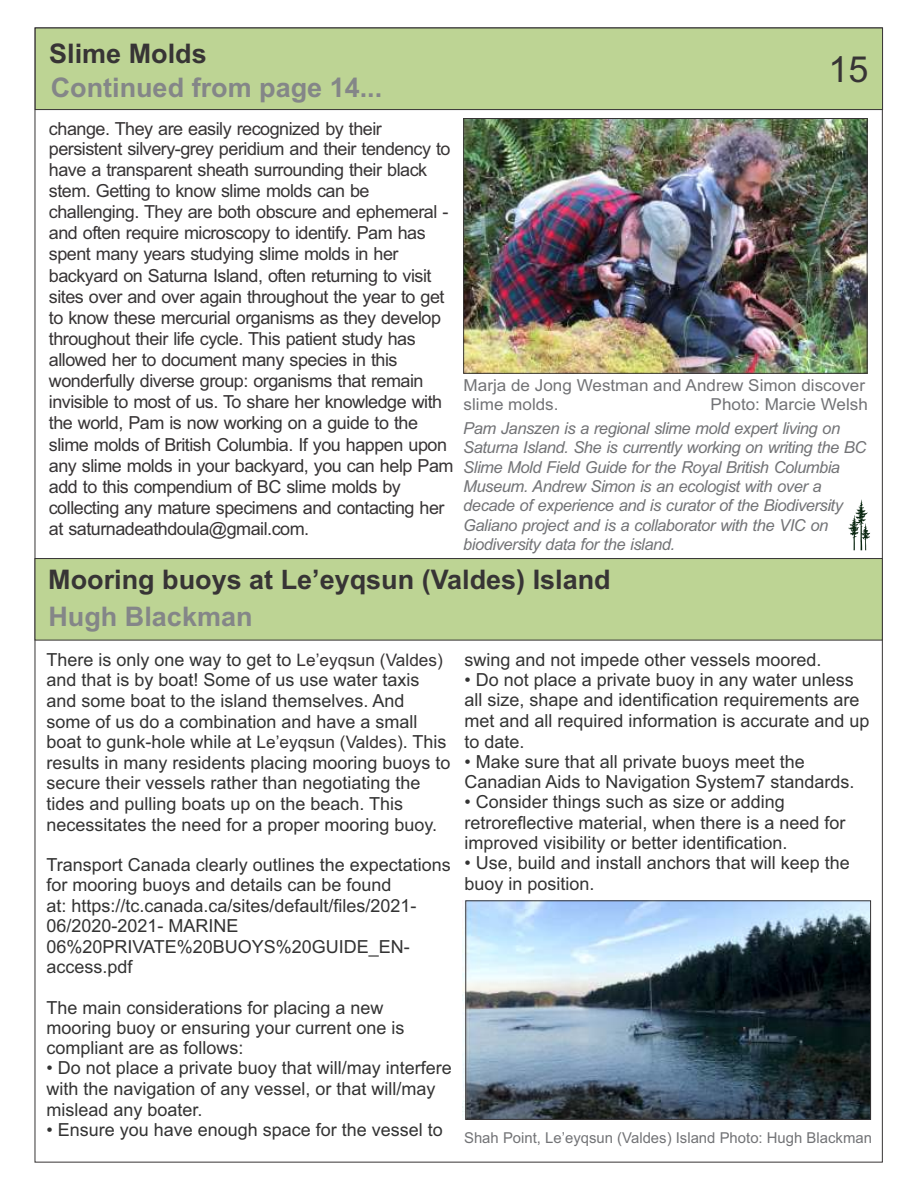
<style>
.page{position:relative;width:918px;height:1188px;background:#fff}
.page>*{position:absolute;margin:0;border:0;box-sizing:border-box;transform-origin:0 0}
.t1{font:36px "Arial";color:#373435}
.t2{font:700 27px "Arial";color:#373435}
.t3{font:700 27px "Arial";color:#848688}
.t4{font:18px/20.5px "Arial";color:#333}
.t5{font:18px/21.1px "Arial";letter-spacing:-.03em;color:#373435}
.t6{font:italic 16.5px/19.4px "Arial";letter-spacing:-.03em;color:#727376}
.t7{font:16.5px/18.5px "Arial";color:#727376;scale:1.04 1}
.t8{font:15px "Arial";color:#727376}
.s1{font-size:17.25px;color:#373435}
</style>
<div class="page">
<div style="left:35px;top:28px;width:848px;height:82px;background:#bdd494"></div>
<img style="left:465px;top:120px;width:400px;height:251px">
<div style="left:463px;top:118px;width:404px;height:255px;border:1px solid #373435"></div>
<img style="left:462px;top:901px;width:407px;height:218px">
<div style="left:466px;top:901px;width:405px;height:219px;border:1px solid #373435"></div>
<div style="left:35px;top:558px;width:848px;height:82px;background:#bdd494"></div>
<svg style="left:848px;top:500px;width:22px;height:50px"></svg>
<h2 class="t2" style="left:49px;top:43px;width:159px">Slime Molds</h2>
<h2 class="t3" style="left:51px;top:77px;width:333px">Continued from page 14...</h2>
<p class="t5" style="left:49px;top:120px;width:334px">change. They are easily recognized by their</p>
<p class="t5" style="left:49px;top:140px;width:406px">persistent silvery-grey peridium and their tendency to have a transparent sheath surrounding their black stem. Getting to know slime molds can be challenging. They are both obscure and ephemeral - and often require microscopy to identify. Pam has spent many years studying slime molds in her backyard on Saturna Island, often returning to visit sites over and over again throughout the year to get to know these mercurial organisms as they develop throughout their life cycle. This patient study has allowed her to document many species in this wonderfully diverse group: organisms that remain invisible to most of us. To share her knowledge with the world, Pam is now working on a guide to the slime molds of British Columbia. If you happen upon any slime molds in your backyard, you can help Pam add to this compendium of BC slime molds by collecting any mature specimens and contacting her at saturnadeathdoula@gmail.com.</p>
<h1 class="t1" style="left:829px;top:56px;width:42px">15</h1>
<p class="t7" style="left:464px;top:378px;width:387px">Marja de Jong Westman and Andrew Simon discover slime molds.</p>
<p class="t7" style="left:711px;top:396px;width:153px">Photo: Marcie Welsh</p>
<p class="t6" style="left:463px;top:420px;width:405px">Pam Janszen is a regional slime mold expert living on Saturna Island. She is currently working on writing the BC Slime Mold Field Guide for the Royal British Columbia Museum. Andrew Simon is an ecologist with over a decade of experience and is curator of the Biodiversity Galiano project and is a collaborator with the VIC on biodiversity data for the island.</p>
<h2 class="t2" style="left:48px;top:569px;width:564px">Mooring buoys at Le’eyqsun (Valdes) Island</h2>
<h2 class="t3" style="left:48px;top:606px;width:206px">Hugh Blackman</h2>
<p class="t4" style="left:46px;top:651px;width:406px">There is only one way to get to <span class="s1">Le’eyqsun (Valdes) </span>and that is by boat! Some of us use water taxis and some boat to the island themselves. And some of us do a combination and have a small boat to gunk-hole while at <span class="s1">Le’eyqsun (Valdes)</span>. This results in many residents placing mooring buoys to secure their vessels rather than negotiating the tides and pulling boats up on the beach. This necessitates the need for a proper mooring buoy.</p>
<p class="t4" style="left:46px;top:856px;width:406px">Transport Canada clearly outlines the expectations for mooring buoys and details can be found<br>at: https://tc.canada.ca/sites/default/files/2021- 06/2020-2021- MARINE 06%20PRIVATE%20BUOYS%20GUIDE_EN&shy;access.pdf</p>
<p class="t4" style="left:46px;top:999px;width:360px">The main considerations for placing a new mooring buoy or ensuring your current one is</p>
<p class="t4" style="left:46px;top:1039px;width:199px">compliant are as follows:</p>
<p class="t4" style="left:46px;top:1059px;width:407px">• Do not place a private buoy that will/may interfere with the navigation of any vessel, or that will/may mislead any boater.</p>
<p class="t4" style="left:46px;top:1121px;width:398px">• Ensure you have enough space for the vessel to</p>
<p class="t4" style="left:464px;top:651px;width:359px">swing and not impede other vessels moored.</p>
<p class="t4" style="left:464px;top:671px;width:407px">• Do not place a private buoy in any water unless all size, shape and identification requirements are met and all required information is accurate and up to date.</p>
<p class="t4" style="left:464px;top:753px;width:392px">• Make sure that all private buoys meet the<br>Canadian Aids to Navigation System7 standards.</p>
<p class="t4" style="left:464px;top:794px;width:383px">• Consider things such as size or adding retroreflective material, when there is a need for improved visibility or better identification.</p>
<p class="t4" style="left:464px;top:854px;width:387px">• Use, build and install anchors that will keep the buoy in position.</p>
<p class="t8" style="left:464px;top:1132px;width:409px">Shah Point, Le’eyqsun (Valdes) Island Photo: Hugh Blackman</p>
</div>
